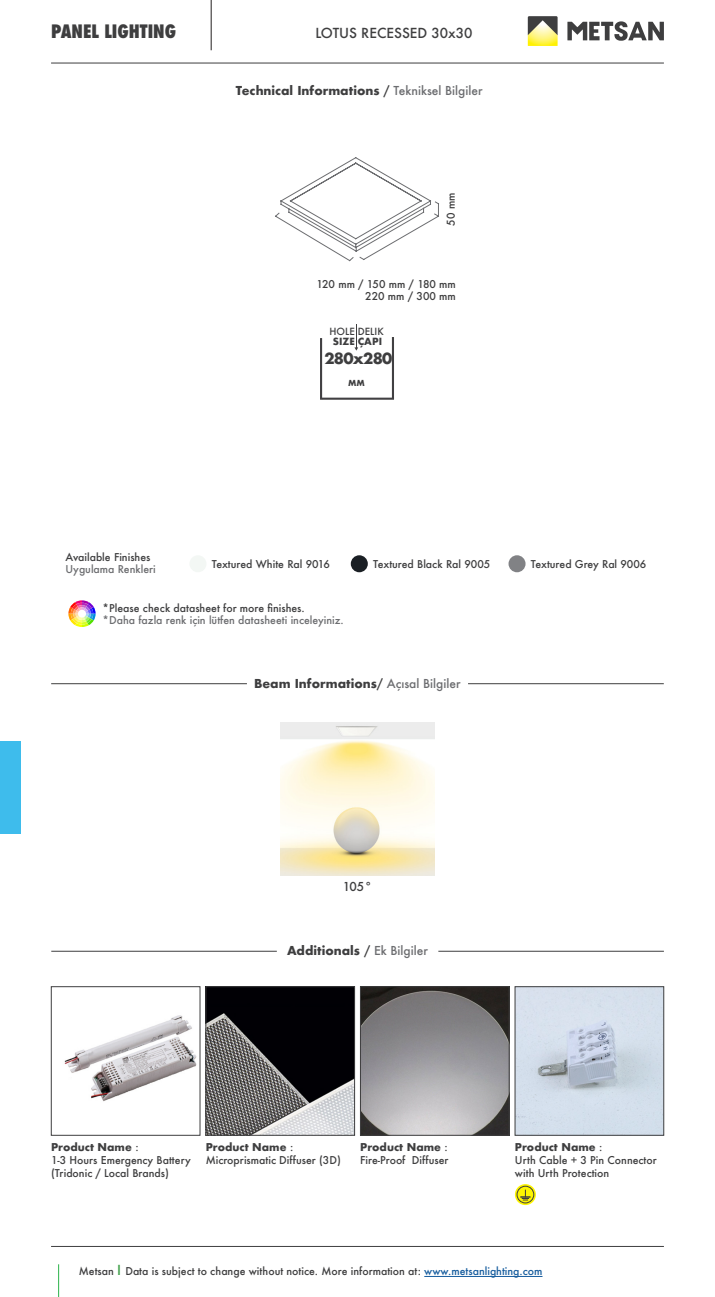
<style>
.page{position:relative;width:715px;height:1297px;background:#fff}
.page>*{position:absolute;margin:0;border:0;box-sizing:border-box;transform-origin:0 0}
.t1{font:800 condensed 18px "Futura";color:#3e3e3f}
.t2{font:700 15px "Futura";letter-spacing:-.05em;color:#3e3e3f}
.t3{font:500 13.5px "Futura";color:#3e3e3f}
.t4{font:700 12px "Futura";color:#3e3e3f}
.t5{font:500 12px "Futura";color:#3e3e3f}
.t6{font:500 10.5px/12.6px "Futura";color:#3e3e3f}
.t7{font:500 10.5px "Futura";color:#6c6d70}
.t8{font:500 9.6px "Futura";color:#3e3e3f}
.t9{font:700 9.6px "Futura";color:#3e3e3f}
.t10{font:700 8.1px "Futura";color:#3e3e3f}
.s1{font-weight:500}
.s2{font-weight:500;color:#6c6d70}
.s3{font-weight:700}
.s4{font-size:13.5px;color:#3d9e46}
.s5{color:#175d9e}
</style>
<div class="page">
<hr style="left:51px;top:63px;width:612px;height:1px;background:#3e3e3f">
<hr style="left:211px;top:0;width:1px;height:50px;background:#231f20">
<div style="left:0;top:741px;width:21px;height:93px;background:#3ebcec"></div>
<hr style="left:51px;top:1246px;width:612px;height:1px;background:#3e3e3f">
<hr style="left:424px;top:1276px;width:118px;height:1px;background:#175d9e">
<hr style="left:58px;top:1264px;width:1px;height:33px;background:#2cb34b">
<svg style="left:527px;top:16px;width:30px;height:30px"></svg>
<svg style="left:567px;top:21px;width:96px;height:20px"></svg>
<svg style="left:275px;top:157px;width:164px;height:104px"></svg>
<img style="left:64px;top:1015px;width:133px;height:87px">
<div style="left:51px;top:986px;width:149px;height:149px;border:1px solid #3e3e3f"></div>
<img style="left:208px;top:988px;width:144px;height:145px">
<div style="left:206px;top:986px;width:148px;height:149px;border:1px solid #3e3e3f"></div>
<img style="left:362px;top:988px;width:145px;height:145px">
<div style="left:360px;top:986px;width:149px;height:149px;border:1px solid #3e3e3f"></div>
<img style="left:516px;top:988px;width:145px;height:145px">
<svg style="left:514px;top:1184px;width:21px;height:21px"></svg>
<div style="left:516px;top:1186px;width:18px;height:17px;border:1px solid #3e3e3f;border-radius:50%"></div>
<svg style="left:520px;top:1190px;width:10px;height:10px"></svg>
<hr style="left:438px;top:951px;width:225px;height:1px;background:#3e3e3f">
<hr style="left:51px;top:951px;width:226px;height:1px;background:#3e3e3f">
<img style="left:281px;top:722px;width:153px;height:154px">
<hr style="left:468px;top:683px;width:195px;height:1px;background:#3e3e3f">
<hr style="left:51px;top:683px;width:196px;height:1px;background:#3e3e3f">
<div style="left:189px;top:555px;width:17px;height:17px;background:#f3f7f4;border-radius:50%"></div>
<div style="left:350px;top:555px;width:17px;height:17px;background:#1a1f24;border-radius:50%"></div>
<div style="left:508px;top:555px;width:17px;height:17px;background:#818285;border-radius:50%"></div>
<svg style="left:68px;top:600px;width:28px;height:27px"></svg>
<svg style="left:354px;top:324px;width:4px;height:27px"></svg>
<hr style="left:322px;top:398px;width:72px;height:2px;background:#414042">
<hr style="left:392px;top:337px;width:2px;height:62px;background:#414042">
<hr style="left:320px;top:338px;width:2px;height:62px;background:#414042">
<h1 class="t1" style="left:51px;top:20px;width:127px">PANEL LIGHTING</h1>
<p class="t3" style="left:315px;top:23px;width:158px">LOTUS RECESSED 30x30</p>
<p class="t4" style="left:235px;top:82px;width:248px">Technical Informations <span class="s1">/</span> <span class="s2">Tekniksel Bilgiler</span></p>
<p class="t6" style="left:444px;top:226px;width:34px;rotate:-90deg">50 mm</p>
<p class="t6" style="left:316px;top:277px;width:141px;line-height:12px;text-align:right">120 mm / 150 mm / 180 mm<br>220 mm / 300 mm</p>
<p class="t8" style="left:329px;top:324px;width:56px">HOLE DELIK</p>
<p class="t9" style="left:333px;top:334px;width:51px">SIZE ÇAPI</p>
<h2 class="t2" style="left:324px;top:347px;width:69px">280x280</h2>
<p class="t10" style="left:348px;top:377px;width:18px">MM</p>
<p class="t6" style="left:65px;top:550px;width:86px">Available Finishes</p>
<p class="t7" style="left:65px;top:562px;width:92px">Uygulama Renkleri</p>
<p class="t6" style="left:212px;top:558px;width:119px">Textured White Ral 9016</p>
<p class="t6" style="left:373px;top:558px;width:118px">Textured Black Ral 9005</p>
<p class="t6" style="left:530px;top:558px;width:117px">Textured Grey Ral 9006</p>
<p class="t6" style="left:103px;top:601px;width:203px">*Please check datasheet for more finishes.</p>
<p class="t7" style="left:103px;top:613px;width:242px">*Daha fazla renk için lütfen datasheeti inceleyiniz.</p>
<p class="t4" style="left:254px;top:674px;width:208px">Beam Informations<span class="s1">/</span> <span class="s2">Açısal Bilgiler</span></p>
<p class="t5" style="left:343px;top:878px;width:31px">105°</p>
<p class="t4" style="left:287px;top:942px;width:142px">Additionals <span class="s1">/</span> <span class="s2">Ek Bilgiler</span></p>
<p class="t6" style="left:51px;top:1141px;width:141px"><span class="s3">Product Name</span> :<br>1-3 Hours Emergency Battery (Tridonic / Local Brands)</p>
<p class="t6" style="left:360px;top:1141px;width:90px"><span class="s3">Product Name</span> :<br>Fire-Proof Diffuser</p>
<p class="t6" style="left:514px;top:1141px;width:143px"><span class="s3">Product Name</span> :<br>Urth Cable + 3 Pin Connector with Urth Protection</p>
<p class="t6" style="left:206px;top:1141px;width:137px"><span class="s3">Product Name</span> :<br>Microprismatic Diffuser (3D)</p>
<p class="t6" style="left:79px;top:1265px;width:465px">Metsan <span class="s4">I</span> Data is subject to change without notice. More information at: <span class="s5">www.metsanlighting.com</span></p>
</div>
